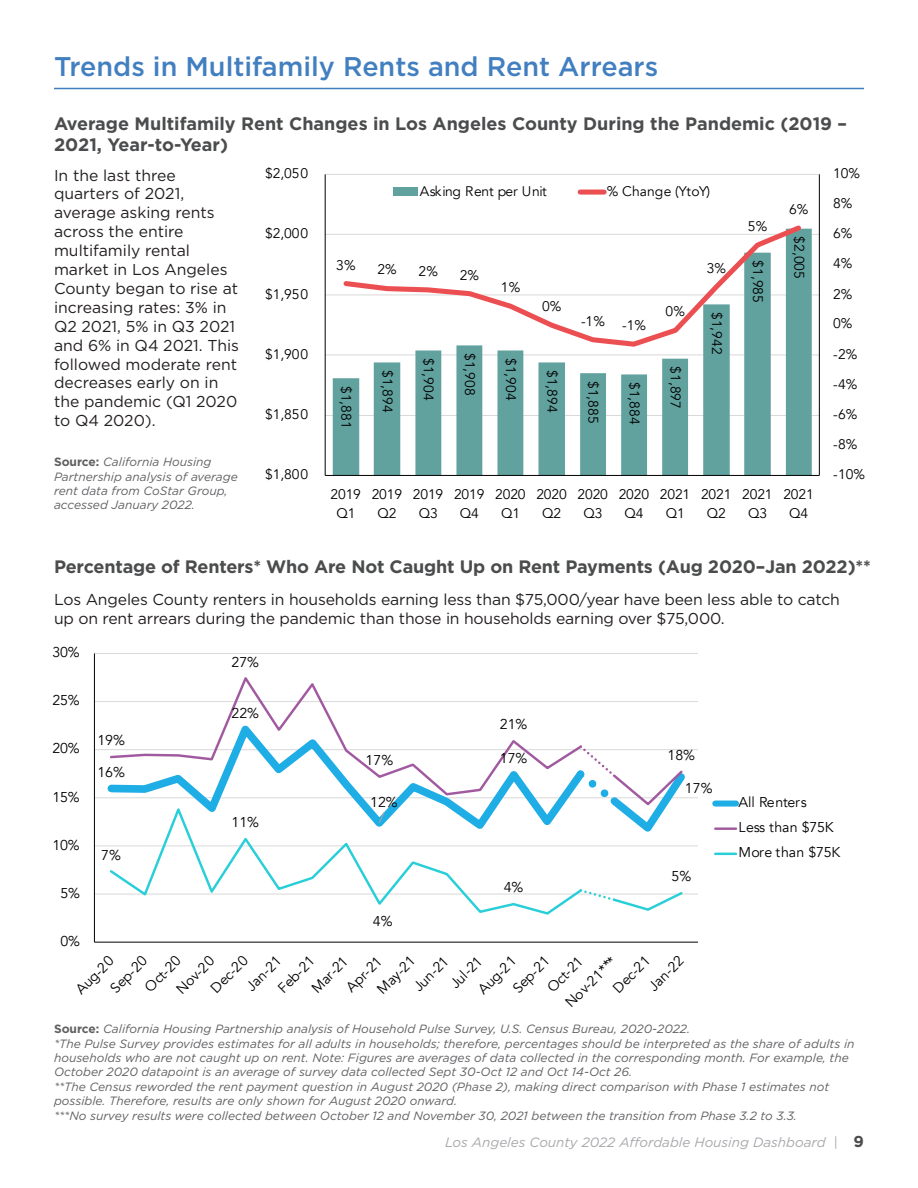
<style>
.page{position:relative;width:918px;height:1188px;background:#fff}
.page>*{position:absolute;margin:0;border:0;box-sizing:border-box;transform-origin:0 0}
.t1{font:500 27px "Gotham";color:#427fc0}
.t2{font:700 18px/21.6px "Gotham";letter-spacing:-.01em;color:#4b4c4d}
.t3{font:15.75px/18.9px "Gotham";letter-spacing:-.01em;color:#231f20}
.t4{font:700 15.75px "Gotham";color:#4b4c4d}
.t5{font:14.25px/25.2px "Avenir";color:#000}
.t6{font:13.95px/18.9px "Avenir";letter-spacing:-.01em;color:#000;text-align:center}
.t7{font:italic 13.5px "Gotham";color:#a8a9ad}
.L_justified{font:italic 12px/14.4px "Gotham";color:#606063}
.s1{font-weight:700;font-style:normal}
.s2{font-style:normal}
.s3{font-weight:700;font-style:normal;font-size:15.75px}
</style>
<div class="page">
<hr style="left:54px;top:88px;width:810px;height:1px;background:#427fc0">
<svg style="left:93px;top:653px;width:646px;height:290px"></svg>
<svg style="left:324px;top:174px;width:496px;height:302px"></svg>
<p class="t1" style="left:54px;top:48px;width:606px">Trends in Multifamily Rents and Rent Arrears</p>
<p class="t2" style="left:54px;top:112px;width:795px">Average Multifamily Rent Changes in Los Angeles County During the Pandemic (2019 –<br>2021, Year-to-Year)</p>
<p class="t3" style="left:54px;top:165px;width:187px">In the last three quarters of 2021, average asking rents across the entire multifamily rental market in Los Angeles<br>County began to rise at increasing rates: 3% in<br>Q2 2021, 5% in Q3 2021 and 6% in Q4 2021. This followed moderate rent decreases early on in the pandemic (Q1 2020 to Q4 2020).</p>
<p class="L_justified" style="left:54px;top:454px;width:185px"><span class="s1">Source:</span> California Housing<br>Partnership analysis of average rent data from CoStar Group, accessed January 2022.</p>
<p class="t6" style="left:265px;top:164px;width:45px">$2,050</p>
<p class="t6" style="left:833px;top:164px;width:28px">10%</p>
<p class="t6" style="left:420px;top:182px;width:128px">Asking Rent per Unit</p>
<p class="t6" style="left:607px;top:182px;width:105px">% Change (YtoY)</p>
<p class="t6" style="left:789px;top:200px;width:21px">6%</p>
<p class="t6" style="left:833px;top:194px;width:21px">8%</p>
<p class="t6" style="left:265px;top:224px;width:45px">$2,000</p>
<p class="t6" style="left:265px;top:285px;width:45px">$1,950</p>
<p class="t6" style="left:265px;top:345px;width:45px">$1,900</p>
<p class="t6" style="left:265px;top:405px;width:45px">$1,850</p>
<p class="t6" style="left:336px;top:256px;width:21px">3%</p>
<p class="t6" style="left:377px;top:260px;width:21px">2%</p>
<p class="t6" style="left:419px;top:262px;width:21px">2%</p>
<p class="t6" style="left:460px;top:266px;width:21px">2%</p>
<p class="t6" style="left:501px;top:278px;width:21px">1%</p>
<p class="t6" style="left:542px;top:297px;width:21px">0%</p>
<p class="t6" style="left:581px;top:314px;width:67px">-1% -1%</p>
<p class="t6" style="left:356px;top:386px;width:44px;rotate:90deg">$1,881</p>
<p class="t6" style="left:397px;top:370px;width:44px;rotate:90deg">$1,894</p>
<p class="t6" style="left:438px;top:358px;width:44px;rotate:90deg">$1,904</p>
<p class="t6" style="left:479px;top:353px;width:44px;rotate:90deg">$1,908</p>
<p class="t6" style="left:520px;top:358px;width:44px;rotate:90deg">$1,904</p>
<p class="t6" style="left:561px;top:370px;width:44px;rotate:90deg">$1,894</p>
<p class="t6" style="left:603px;top:381px;width:44px;rotate:90deg">$1,885</p>
<p class="t6" style="left:644px;top:382px;width:44px;rotate:90deg">$1,884</p>
<p class="t6" style="left:666px;top:302px;width:21px">0%</p>
<p class="t6" style="left:685px;top:366px;width:44px;rotate:90deg">$1,897</p>
<p class="t6" style="left:707px;top:259px;width:21px">3%</p>
<p class="t6" style="left:726px;top:312px;width:44px;rotate:90deg">$1,942</p>
<p class="t6" style="left:748px;top:217px;width:21px">5%</p>
<p class="t6" style="left:767px;top:260px;width:44px;rotate:90deg">$1,985</p>
<p class="t6" style="left:808px;top:236px;width:44px;rotate:90deg">$2,005</p>
<p class="t6" style="left:833px;top:224px;width:21px">6%</p>
<p class="t6" style="left:833px;top:254px;width:21px">4%</p>
<p class="t6" style="left:833px;top:285px;width:21px">2%</p>
<p class="t6" style="left:833px;top:314px;width:21px">0%</p>
<p class="t6" style="left:833px;top:345px;width:26px">-2%</p>
<p class="t6" style="left:833px;top:375px;width:26px">-4%</p>
<p class="t6" style="left:833px;top:405px;width:26px">-6%</p>
<p class="t6" style="left:833px;top:435px;width:26px">-8%</p>
<p class="t6" style="left:265px;top:465px;width:45px">$1,800</p>
<p class="t6" style="left:833px;top:465px;width:33px">-10%</p>
<p class="t6" style="left:331px;top:485px;width:32px">2019<br>Q1</p>
<p class="t6" style="left:372px;top:485px;width:32px">2019<br>Q2</p>
<p class="t6" style="left:413px;top:485px;width:32px">2019<br>Q3</p>
<p class="t6" style="left:454px;top:485px;width:32px">2019<br>Q4</p>
<p class="t6" style="left:495px;top:485px;width:32px">2020<br>Q1</p>
<p class="t6" style="left:536px;top:485px;width:32px">2020<br>Q2</p>
<p class="t6" style="left:578px;top:485px;width:32px">2020<br>Q3</p>
<p class="t6" style="left:619px;top:485px;width:32px">2020<br>Q4</p>
<p class="t6" style="left:660px;top:485px;width:32px">2021<br>Q1</p>
<p class="t6" style="left:701px;top:485px;width:32px">2021<br>Q2</p>
<p class="t6" style="left:742px;top:485px;width:32px">2021<br>Q3</p>
<p class="t6" style="left:783px;top:485px;width:32px">2021<br>Q4</p>
<p class="t2" style="left:54px;top:555px;width:818px">Percentage of Renters* Who Are Not Caught Up on Rent Payments (Aug 2020–Jan 2022)**</p>
<p class="t3" style="left:54px;top:590px;width:787px">Los Angeles County renters in households earning less than $75,000/year have been less able to catch up on rent arrears during the pandemic than those in households earning over $75,000.</p>
<p class="t5" style="left:53px;top:639px;width:29px">30%</p>
<p class="t5" style="left:53px;top:688px;width:29px">25%</p>
<p class="t5" style="left:53px;top:736px;width:29px">20%</p>
<p class="t5" style="left:53px;top:784px;width:29px">15%</p>
<p class="t5" style="left:53px;top:832px;width:29px">10%</p>
<p class="t5" style="left:61px;top:881px;width:21px">5%</p>
<p class="t5" style="left:61px;top:929px;width:21px">0%</p>
<p class="t5" style="left:97px;top:728px;width:29px">19%</p>
<p class="t5" style="left:97px;top:760px;width:29px">16%</p>
<p class="t5" style="left:101px;top:842px;width:21px">7%</p>
<p class="t5" style="left:232px;top:649px;width:29px">27%</p>
<p class="t5" style="left:232px;top:701px;width:29px">22%</p>
<p class="t5" style="left:232px;top:810px;width:29px">11%</p>
<p class="t5" style="left:366px;top:748px;width:29px">17%</p>
<p class="t5" style="left:370px;top:789px;width:29px">12%</p>
<p class="t5" style="left:373px;top:909px;width:21px">4%</p>
<p class="t5" style="left:500px;top:712px;width:29px">21%</p>
<p class="t5" style="left:500px;top:746px;width:29px">17%</p>
<p class="t5" style="left:504px;top:875px;width:21px">4%</p>
<p class="t5" style="left:667px;top:743px;width:29px">18%</p>
<p class="t5" style="left:685px;top:776px;width:29px">17%</p>
<p class="t5" style="left:671px;top:864px;width:21px">5%</p>
<p class="t5" style="left:204px;top:982px;width:48px;rotate:-45deg">Dec-20</p>
<p class="t5" style="left:104px;top:981px;width:47px;rotate:-45deg">Sep-20</p>
<p class="t5" style="left:69px;top:983px;width:49px;rotate:-45deg">Aug-20</p>
<p class="t5" style="left:170px;top:983px;width:49px;rotate:-45deg">Nov-20</p>
<p class="t5" style="left:559px;top:996px;width:67px;rotate:-45deg">Nov-21***</p>
<p class="t5" style="left:607px;top:982px;width:48px;rotate:-45deg">Dec-21</p>
<p class="t5" style="left:642px;top:980px;width:44px;rotate:-45deg">Jan-22</p>
<p class="t5" style="left:138px;top:981px;width:45px;rotate:-45deg">Oct-20</p>
<p class="t5" style="left:240px;top:980px;width:44px;rotate:-45deg">Jan-21</p>
<p class="t5" style="left:272px;top:981px;width:47px;rotate:-45deg">Feb-21</p>
<p class="t5" style="left:507px;top:981px;width:47px;rotate:-45deg">Sep-21</p>
<p class="t5" style="left:371px;top:983px;width:49px;rotate:-45deg">May-21</p>
<p class="t5" style="left:407px;top:980px;width:44px;rotate:-45deg">Jun-21</p>
<p class="t5" style="left:444px;top:977px;width:40px;rotate:-45deg">Jul-21</p>
<p class="t5" style="left:472px;top:983px;width:49px;rotate:-45deg">Aug-21</p>
<p class="t5" style="left:340px;top:981px;width:45px;rotate:-45deg">Apr-21</p>
<p class="t5" style="left:541px;top:981px;width:45px;rotate:-45deg">Oct-21</p>
<p class="t5" style="left:305px;top:982px;width:47px;rotate:-45deg">Mar-21</p>
<p class="t5" style="left:738px;top:790px;width:103px">All Renters<br>Less than $75K<br>More than $75K</p>
<p class="L_justified" style="left:54px;top:1022px;width:638px"><span class="s1">Source:</span> California Housing Partnership analysis of Household Pulse Survey, U.S. Census Bureau, 2020-2022.</p>
<p class="L_justified" style="left:54px;top:1036px;width:802px">*The Pulse Survey provides estimates for all adults in households; therefore, percentages should be interpreted as the share of adults in households who are not caught up on rent. Note: Figures are averages of data collected in the corresponding month. For example, the<br>October 2020 datapoint is an average of survey data collected Sept 30-Oct 12 and Oct 14-Oct 26.</p>
<p class="L_justified" style="left:54px;top:1079px;width:777px">**The Census reworded the rent payment question in August 2020 (Phase 2), making direct comparison with Phase 1 estimates not possible. Therefore, results are only shown for August 2020 onward.</p>
<p class="L_justified" style="left:54px;top:1108px;width:745px">***No survey results were collected between October 12 and November 30, 2021 between the transition from Phase 3.2 to 3.3.</p>
<p class="t7" style="left:445px;top:1133px;width:420px">Los Angeles County 2022 Affordable Housing Dashboard <span class="s2">|</span> <span class="s3">2</span></p>
<p class="t4" style="left:854px;top:1131px;width:12px">9</p>
</div>
